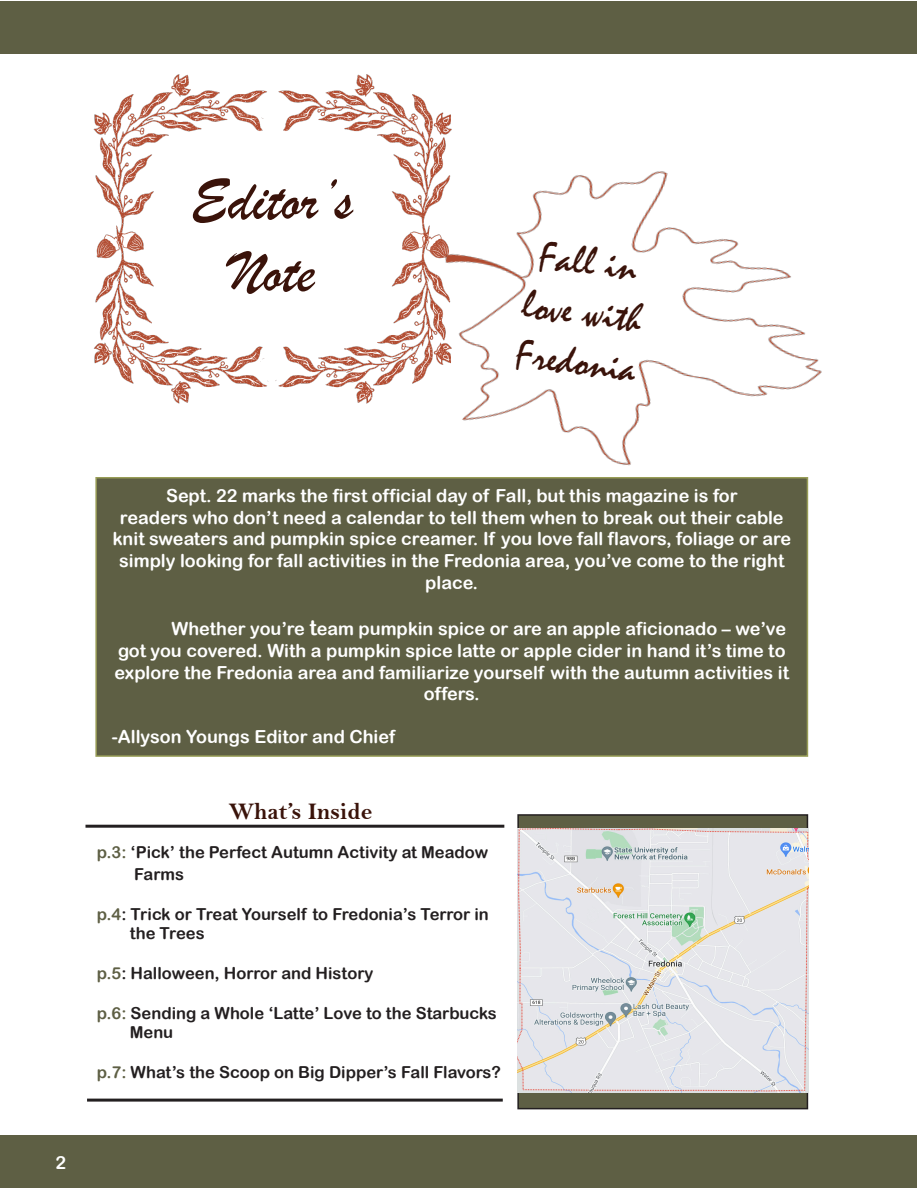
<style>
.page{position:relative;width:918px;height:1188px;background:#fff}
.page>*{position:absolute;margin:0;border:0;box-sizing:border-box;transform-origin:0 0}
.t1{font:60px "Brush Script";color:#3a130a}
.t2{font:42px "Mistral";color:#3a130a}
.t3{font:24px "Bell MT Bold";color:#3a130a}
.t4{font:18px/21.6px "Arial Rounded MT Bold";color:#fff;text-align:center}
.t5{font:16.5px "Arial Rounded MT Bold";color:#231f20}
.s1{font-size:21px}
.s2{color:#5e5f44}
</style>
<div class="page">
<img style="left:93px;top:74px;width:359px;height:330px">
<div style="left:1px;top:1px;width:916px;height:52px;background:#5e5f44"></div>
<div style="left:1px;top:1135px;width:916px;height:52px;background:#5e5f44"></div>
<img style="left:418px;top:164px;width:404px;height:326px">
<div style="left:96px;top:478px;width:711px;height:278px;background:#5e5f44"></div>
<div style="left:95px;top:477px;width:713px;height:280px;border:2px solid #989d57"></div>
<div style="left:518px;top:815px;width:289px;height:294px;background:#5e5f44"></div>
<div style="left:517px;top:814px;width:291px;height:295px;border:2px solid #231f20"></div>
<img style="left:517px;top:829px;width:291px;height:264px">
<hr style="left:87px;top:1099px;width:416px;height:3px;background:#231f20">
<hr style="left:86px;top:825px;width:418px;height:3px;background:#231f20">
<p class="t1" style="left:191px;top:164px;width:163px">Editor’s</p>
<p class="t1" style="left:229px;top:236px;width:87px">Note</p>
<p class="t2" style="left:543px;top:230px;width:100px;rotate:7deg">Fall in</p>
<p class="t2" style="left:526px;top:279px;width:121px;rotate:7deg">love with</p>
<p class="t2" style="left:519px;top:329px;width:122px;rotate:7deg">Fredonia</p>
<p class="t4" style="left:56px;top:1152px;width:12px">2</p>
<p class="t4" style="left:166px;top:485px;width:573px">Sept. 22 marks the first official day of Fall, but this magazine is for</p>
<p class="t4" style="left:112px;top:506px;width:680px">readers who don’t need a calendar to tell them when to break out their cable knit sweaters and pumpkin spice creamer. If you love fall flavors, foliage or are</p>
<p class="t4" style="left:119px;top:549px;width:667px">simply looking for fall activities in the Fredonia area, you’ve come to the right place.</p>
<p class="t4" style="left:171px;top:618px;width:616px">Whether you’re <span class="s1">t</span>eam pumpkin spice or are an apple aficionado – we’ve</p>
<p class="t4" style="left:118px;top:639px;width:669px">got you covered. With a pumpkin spice latte or apple cider in hand it’s time to</p>
<p class="t4" style="left:115px;top:661px;width:676px">explore the Fredonia area and familiarize yourself with the autumn activities it</p>
<p class="t4" style="left:424px;top:683px;width:57px">offers.</p>
<p class="t4" style="left:112px;top:726px;width:285px">-Allyson Youngs Editor and Chief</p>
<p class="t3" style="left:229px;top:797px;width:145px">What’s Inside</p>
<p class="t5" style="left:97px;top:843px;width:393px"><span class="s2">p.3:</span> ‘Pick’ the Perfect Autumn Activity at Meadow</p>
<p class="t5" style="left:134px;top:864px;width:52px">Farms</p>
<p class="t5" style="left:97px;top:904px;width:394px"><span class="s2">p.4</span>: Trick or Treat Yourself to Fredonia’s Terror in</p>
<p class="t5" style="left:130px;top:924px;width:76px">the Trees</p>
<p class="t5" style="left:97px;top:963px;width:278px"><span class="s2">p.5</span>: Halloween, Horror and History</p>
<p class="t5" style="left:97px;top:1003px;width:401px"><span class="s2">p.6:</span> Sending a Whole ‘Latte’ Love to the Starbucks</p>
<p class="t5" style="left:130px;top:1023px;width:45px">Menu</p>
<p class="t5" style="left:97px;top:1062px;width:406px"><span class="s2">p.7:</span> What’s the Scoop on Big Dipper’s Fall Flavors?</p>
</div>
